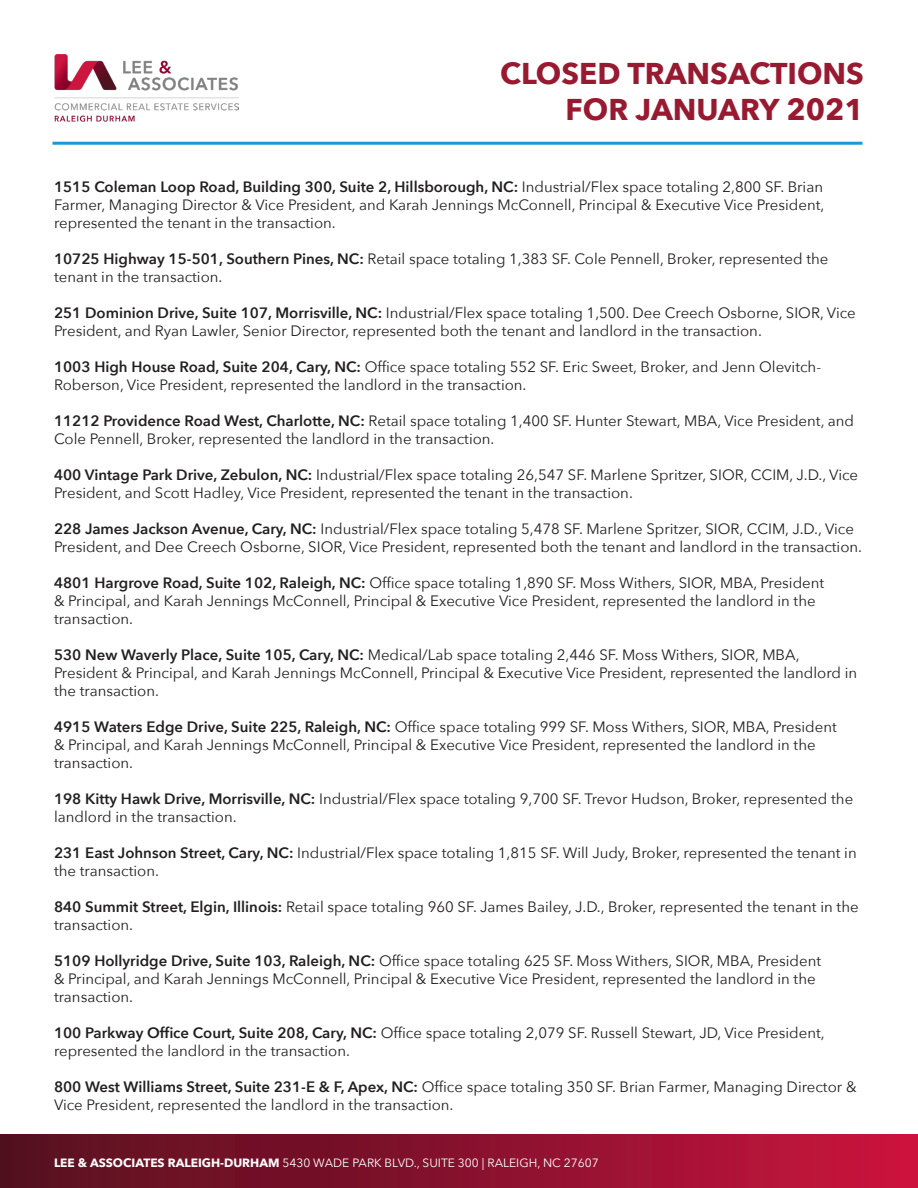
<style>
.page{position:relative;width:918px;height:1188px;background:#fff}
.page>*{position:absolute;margin:0;border:0;box-sizing:border-box;transform-origin:0 0}
.t1{font:700 30px/36px "Avenir Next";color:#981a31;text-align:right}
.t2{font:15px/18px "Avenir Next";color:#231f20}
.Doc_Title_2{font:12px "Avenir Next";color:#fff}
.s1{font-weight:600}
.s2{font-weight:700}
</style>
<div class="page">
<img style="left:54px;top:54px;width:184px;height:68px">
<hr style="left:52px;top:142px;width:810px;height:3px;background:#1a98d6">
<div style="left:0;top:1134px;width:918px;height:54px;background:linear-gradient(to right,#51101e,#c7133e)"></div>
<p class="t1" style="left:500px;top:55px;width:365px">CLOSED TRANSACTIONS<br>FOR JANUARY 2021</p>
<p class="t2" style="left:54px;top:178px;width:772px;text-align:justify"><span class="s1">1515 Coleman Loop Road, Building 300, Suite 2, Hillsborough, NC:</span> Industrial/Flex space totaling 2,800 SF. Brian Farmer, Managing Director &amp; Vice President, and Karah Jennings McConnell, Principal &amp; Executive Vice President, represented the tenant in the transaction.</p>
<p class="t2" style="left:54px;top:250px;width:776px"><span class="s1">10725 Highway 15-501, Southern Pines, NC:</span> Retail space totaling 1,383 SF. Cole Pennell, Broker, represented the tenant in the transaction.</p>
<p class="t2" style="left:54px;top:304px;width:803px"><span class="s1">251 Dominion Drive, Suite 107, Morrisville, NC:</span> Industrial/Flex space totaling 1,500. Dee Creech Osborne, SIOR, Vice<br>President, and Ryan Lawler, Senior Director, represented both the tenant and landlord in the transaction.</p>
<p class="t2" style="left:54px;top:358px;width:769px"><span class="s1">1003 High House Road, Suite 204, Cary, NC:</span> Office space totaling 552 SF. Eric Sweet, Broker, and Jenn Olevitch-<br>Roberson, Vice President, represented the landlord in the transaction.</p>
<p class="t2" style="left:54px;top:412px;width:802px"><span class="s1">11212 Providence Road West, Charlotte, NC:</span> Retail space totaling 1,400 SF. Hunter Stewart, MBA, Vice President, and<br>Cole Pennell, Broker, represented the landlord in the transaction.</p>
<p class="t2" style="left:54px;top:466px;width:806px"><span class="s1">400 Vintage Park Drive, Zebulon, NC:</span> Industrial/Flex space totaling 26,547 SF. Marlene Spritzer, SIOR, CCIM, J.D., Vice<br>President, and Scott Hadley, Vice President, represented the tenant in the transaction.</p>
<p class="t2" style="left:54px;top:520px;width:810px"><span class="s1">228 James Jackson Avenue, Cary, NC:</span> Industrial/Flex space totaling 5,478 SF. Marlene Spritzer, SIOR, CCIM, J.D., Vice<br>President, and Dee Creech Osborne, SIOR, Vice President, represented both the tenant and landlord in the transaction.</p>
<p class="t2" style="left:54px;top:574px;width:772px"><span class="s1">4801 Hargrove Road, Suite 102, Raleigh, NC:</span> Office space totaling 1,890 SF. Moss Withers, SIOR, MBA, President &amp; Principal, and Karah Jennings McConnell, Principal &amp; Executive Vice President, represented the landlord in the transaction.</p>
<p class="t2" style="left:54px;top:646px;width:805px"><span class="s1">530 New Waverly Place, Suite 105, Cary, NC:</span> Medical/Lab space totaling 2,446 SF. Moss Withers, SIOR, MBA,<br>President &amp; Principal, and Karah Jennings McConnell, Principal &amp; Executive Vice President, represented the landlord in the transaction.</p>
<p class="t2" style="left:54px;top:718px;width:784px"><span class="s1">4915 Waters Edge Drive, Suite 225, Raleigh, NC:</span> Office space totaling 999 SF. Moss Withers, SIOR, MBA, President &amp; Principal, and Karah Jennings McConnell, Principal &amp; Executive Vice President, represented the landlord in the transaction.</p>
<p class="t2" style="left:54px;top:790px;width:801px"><span class="s1">198 Kitty Hawk Drive, Morrisville, NC:</span> Industrial/Flex space totaling 9,700 SF. Trevor Hudson, Broker, represented the landlord in the transaction.</p>
<p class="t2" style="left:54px;top:844px;width:804px"><span class="s1">231 East Johnson Street, Cary, NC:</span> Industrial/Flex space totaling 1,815 SF. Will Judy, Broker, represented the tenant in the transaction.</p>
<p class="t2" style="left:54px;top:898px;width:806px"><span class="s1">840 Summit Street, Elgin, Illinois:</span> Retail space totaling 960 SF. James Bailey, J.D., Broker, represented the tenant in the transaction.</p>
<p class="t2" style="left:54px;top:952px;width:769px"><span class="s1">5109 Hollyridge Drive, Suite 103, Raleigh, NC:</span> Office space totaling 625 SF. Moss Withers, SIOR, MBA, President &amp; Principal, and Karah Jennings McConnell, Principal &amp; Executive Vice President, represented the landlord in the transaction.</p>
<p class="t2" style="left:54px;top:1024px;width:772px"><span class="s1">100 Parkway Office Court, Suite 208, Cary, NC:</span> Office space totaling 2,079 SF. Russell Stewart, JD, Vice President, represented the landlord in the transaction.</p>
<p class="t2" style="left:54px;top:1078px;width:804px"><span class="s1">800 West Williams Street, Suite 231-E &amp; F, Apex, NC:</span> Office space totaling 350 SF. Brian Farmer, Managing Director &amp;<br>Vice President, represented the landlord in the transaction.</p>
<p class="Doc_Title_2" style="left:54px;top:1156px;width:546px"><span class="s2">LEE &amp; ASSOCIATES RALEIGH-DURHAM</span> 5430 WADE PARK BLVD., SUITE 300 | RALEIGH, NC 27607</p>
</div>
